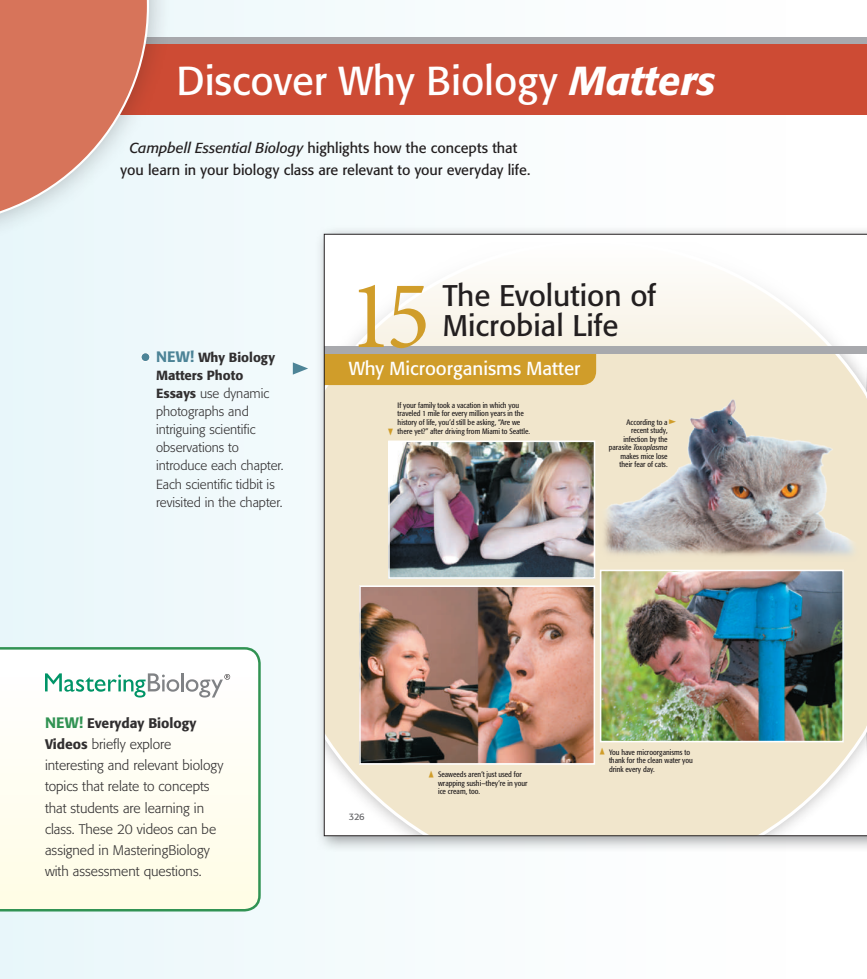
<style>
.page{position:relative;width:867px;height:979px;background:#fff}
.page>*{position:absolute;margin:0;border:0;box-sizing:border-box;transform-origin:0 0}
.t1{font:condensed 98px "Minion Pro";color:#d09d2a}
.t2{font:40px "Formata";color:#fff}
.t3{font:29.5px "Formata";color:#231f20}
.t4{font:18.62px "Formata";color:#fff}
.t5{font:14.38px/22.5px "Formata";letter-spacing:-.005em;color:#231f20;text-align:center}
.t6{font:300 13.75px/21.2px "Formata";color:#312f30}
.t7{font:300 13.12px/18.1px "Formata";color:#312f30}
.t8{font:9.38px "Formata";color:#636366}
.t9{font:condensed 7.75px/8.5px "Formata";color:#231f20}
.t10{font:7px "Universal Std Newswith Comm Pi";color:#d09d2a;scale:.7 1}
.t11{font:4.88px "Universal Std Newswith Comm Pi";color:#d09d2a;scale:1.43 1}
.s1{font-weight:500;font-style:italic}
.s2{font-style:italic}
.s3{font-weight:500;font-size:15px;color:#4d8497}
.s4{font-weight:500}
.s5{font-weight:500;font-size:15px;color:#319353}
</style>
<div class="page">
<div style="left:0;top:0;width:866px;height:979px;background:linear-gradient(to right,#e9f7fa,#fff)"></div>
<svg style="left:0;top:647px;width:260px;height:264px"></svg>
<div style="left:0;top:44px;width:866px;height:71px;background:#cd4b34"></div>
<div style="left:141px;top:353px;width:9px;height:8px;background:#4d8497;border-radius:50%"></div>
<div style="left:141px;top:353px;width:9px;height:9px;border:1px solid #fff;border-radius:50%"></div>
<div style="left:0;top:37px;width:866px;height:7px;background:#a8a9ad"></div>
<svg style="left:45px;top:673px;width:134px;height:24px"></svg>
<hr style="left:181px;top:673px;width:3px;height:18px;background:#808285">
<svg style="left:186px;top:674px;width:44px;height:23px"></svg>
<div style="left:315px;top:225px;width:551px;height:628px;background:#808285;opacity:.75"></div>
<img style="left:324px;top:234px;width:542px;height:602px">
<svg style="left:863px;top:243px;width:4px;height:584px"></svg>
<svg style="left:293px;top:362px;width:15px;height:13px"></svg>
<div style="left:0;top:0;width:173px;height:249px;background:#231f20;opacity:.3"></div>
<svg style="left:0;top:0;width:149px;height:225px;background:#db9785"></svg>
<p class="t2" style="left:176px;top:57px;width:540px">Discover Why Biology <span class="s1">Matters</span></p>
<p class="t5" style="left:120px;top:136px;width:411px"><span class="s2">Campbell Essential Biology</span> highlights how the concepts that you learn in your biology class are relevant to your everyday life.</p>
<p class="t7" style="left:156px;top:348px;width:129px"><span class="s3">NEW!</span> <span class="s4">Why Biology<br>Matters Photo<br>Essays</span> use dynamic photographs and intriguing scientific observations to introduce each chapter.<br>Each scientific tidbit is revisited in the chapter.</p>
<p class="t3" style="left:443px;top:278px;width:215px">The Evolution of</p>
<p class="t1" style="left:348px;top:252px;width:83px">15</p>
<p class="t3" style="left:443px;top:308px;width:177px">Microbial Life</p>
<p class="t4" style="left:348px;top:357px;width:233px">Why Microorganisms Matter</p>
<p class="t9" style="left:397px;top:401px;width:128px">If your family took a vacation in which you traveled 1 mile for every million years in the history of life, you’d still be asking, “Are we</p>
<p class="t9" style="left:388px;top:427px;width:143px"><sub>▼</sub> there yet?” after driving from Miami to Seattle.</p>
<p class="t9" style="left:608px;top:418px;width:60px;text-align:right">According to a recent study, infection by the parasite <span class="s2">Toxoplasma </span>makes mice lose their fear of cats.</p>
<p class="t11" style="left:668px;top:419px;width:6px">▶</p>
<p class="t6" style="left:45px;top:712px;width:180px"><span class="s5">NEW!</span> <span class="s4">Everyday Biology<br>Videos</span> briefly explore interesting and relevant biology topics that relate to concepts that students are learning in class. These 20 videos can be assigned in MasteringBiology with assessment questions.</p>
<p class="t8" style="left:348px;top:810px;width:17px">326</p>
<p class="t10" style="left:428px;top:770px;width:9px">▲</p>
<p class="t9" style="left:438px;top:770px;width:91px">Seaweeds aren’t just used for wrapping sushi—they’re in your ice cream, too.</p>
<p class="t10" style="left:599px;top:748px;width:9px">▲</p>
<p class="t9" style="left:608px;top:748px;width:85px">You have microorganisms to thank for the clean water you drink every day.</p>
</div>
